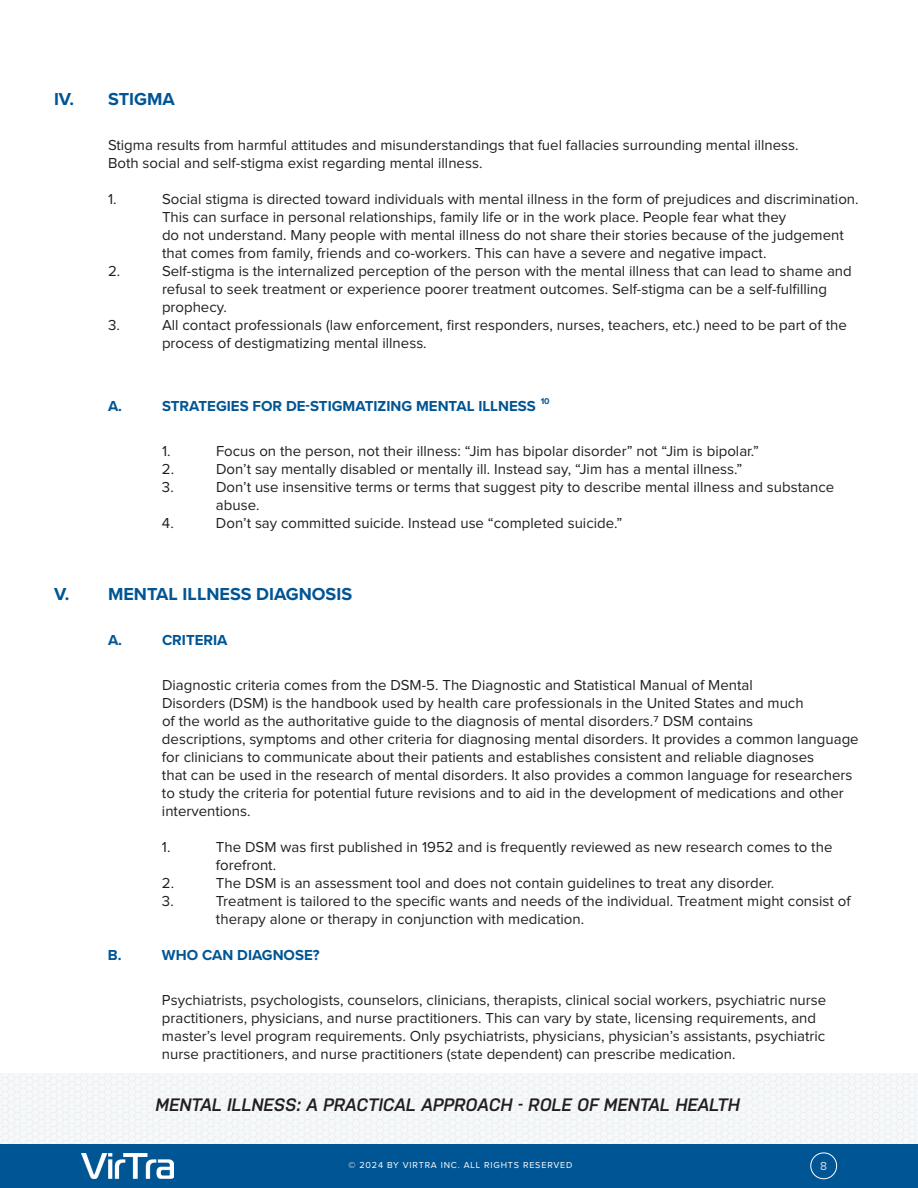
<style>
.page{position:relative;width:918px;height:1188px;background:#fff}
.page>*{position:absolute;margin:0;border:0;box-sizing:border-box;transform-origin:0 0}
.t1{font:italic 600 18px "Nudista";color:#231f20}
.t2{font:700 18px "Proxima Nova";color:#005595}
.t3{font:15px/18px "Proxima Nova";color:#231f20}
.t4{font:700 15px "Proxima Nova";color:#005595}
.t5{font:12px "Proxima Nova";color:#dcdddf}
.t6{font:300 9.3px "Proxima Nova";letter-spacing:.075em;color:#e7e8e9}
.t7{font:9px "Proxima Nova";letter-spacing:.09em;color:#fff}
.t8{font:700 8.7px "Proxima Nova";color:#005595}
</style>
<div class="page">
<svg style="left:0;top:1073px;width:918px;height:71px"></svg>
<div style="left:0;top:1144px;width:918px;height:44px;background:#005595"></div>
<div style="left:810px;top:1153px;width:27px;height:26px;border:1px solid #fff;border-radius:50%"></div>
<img style="left:81px;top:1153px;width:92px;height:25px">
<p class="t2" style="left:54px;top:86px;width:122px">IV. STIGMA</p>
<p class="t3" style="left:108px;top:137px;width:692px">Stigma results from harmful attitudes and misunderstandings that fuel fallacies surrounding mental illness.<br>Both social and self-stigma exist regarding mental illness.</p>
<p class="t3" style="left:108px;top:191px;width:10px">1.</p>
<p class="t3" style="left:162px;top:191px;width:698px">Social stigma is directed toward individuals with mental illness in the form of prejudices and discrimination.<br>This can surface in personal relationships, family life or in the work place. People fear what they<br>do not understand. Many people with mental illness do not share their stories because of the judgement that comes from family, friends and co-workers. This can have a severe and negative impact.</p>
<p class="t3" style="left:108px;top:263px;width:14px">2.</p>
<p class="t3" style="left:162px;top:263px;width:691px">Self-stigma is the internalized perception of the person with the mental illness that can lead to shame and refusal to seek treatment or experience poorer treatment outcomes. Self-stigma can be a self-fulfilling prophecy.</p>
<p class="t3" style="left:108px;top:317px;width:13px">3.</p>
<p class="t3" style="left:162px;top:317px;width:686px">All contact professionals (law enforcement, first responders, nurses, teachers, etc.) need to be part of the process of destigmatizing mental illness.</p>
<p class="t8" style="left:541px;top:395px;width:11px">10</p>
<p class="t4" style="left:108px;top:395px;width:16px">A.</p>
<p class="t4" style="left:162px;top:395px;width:375px">STRATEGIES FOR DE-STIGMATIZING MENTAL ILLNESS</p>
<p class="t3" style="left:162px;top:443px;width:10px">1.</p>
<p class="t3" style="left:216px;top:443px;width:545px">Focus on the person, not their illness: “Jim has bipolar disorder” not “Jim is bipolar.”</p>
<p class="t3" style="left:162px;top:461px;width:14px">2.</p>
<p class="t3" style="left:216px;top:461px;width:528px">Don’t say mentally disabled or mentally ill. Instead say, “Jim has a mental illness.”</p>
<p class="t3" style="left:162px;top:479px;width:13px">3.</p>
<p class="t3" style="left:216px;top:479px;width:620px">Don’t use insensitive terms or terms that suggest pity to describe mental illness and substance abuse.</p>
<p class="t3" style="left:162px;top:515px;width:13px">4.</p>
<p class="t3" style="left:216px;top:515px;width:408px">Don’t say committed suicide. Instead use “completed suicide.”</p>
<p class="t2" style="left:54px;top:581px;width:300px">V. MENTAL ILLNESS DIAGNOSIS</p>
<p class="t4" style="left:108px;top:629px;width:16px">A.</p>
<p class="t4" style="left:162px;top:629px;width:67px">CRITERIA</p>
<p class="t3" style="left:162px;top:677px;width:698px">Diagnostic criteria comes from the DSM-5. The Diagnostic and Statistical Manual of Mental<br>Disorders (DSM) is the handbook used by health care professionals in the United States and much<br>of the world as the authoritative guide to the diagnosis of mental disorders.7 DSM contains<br>descriptions, symptoms and other criteria for diagnosing mental disorders. It provides a common language for clinicians to communicate about their patients and establishes consistent and reliable diagnoses<br>that can be used in the research of mental disorders. It also provides a common language for researchers to study the criteria for potential future revisions and to aid in the development of medications and other interventions.</p>
<p class="t3" style="left:162px;top:839px;width:10px">1.</p>
<p class="t3" style="left:216px;top:839px;width:618px">The DSM was first published in 1952 and is frequently reviewed as new research comes to the forefront.</p>
<p class="t3" style="left:162px;top:875px;width:14px">2.</p>
<p class="t3" style="left:216px;top:875px;width:560px">The DSM is an assessment tool and does not contain guidelines to treat any disorder.</p>
<p class="t3" style="left:162px;top:893px;width:13px">3.</p>
<p class="t3" style="left:216px;top:893px;width:636px">Treatment is tailored to the specific wants and needs of the individual. Treatment might consist of therapy alone or therapy in conjunction with medication.</p>
<p class="t4" style="left:108px;top:944px;width:15px">B.</p>
<p class="t4" style="left:162px;top:944px;width:159px">WHO CAN DIAGNOSE?</p>
<p class="t3" style="left:162px;top:992px;width:666px">Psychiatrists, psychologists, counselors, clinicians, therapists, clinical social workers, psychiatric nurse practitioners, physicians, and nurse practitioners. This can vary by state, licensing requirements, and master’s level program requirements. Only psychiatrists, physicians, physician’s assistants, psychiatric nurse practitioners, and nurse practitioners (state dependent) can prescribe medication.</p>
<p class="t1" style="left:156px;top:1095px;width:586px">MENTAL ILLNESS: A PRACTICAL APPROACH - ROLE OF MENTAL HEALTH</p>
<p class="t7" style="left:349px;top:1161px;width:225px">© 2024 BY VIRTRA INC. ALL RIGHTS RESERVED</p>
<p class="t6" style="left:349px;top:1164px;width:221px">© 2018 BY VIRTRA INC. ALL RIGHTS RESERVED</p>
<p class="t5" style="left:820px;top:1160px;width:8px">8</p>
</div>
